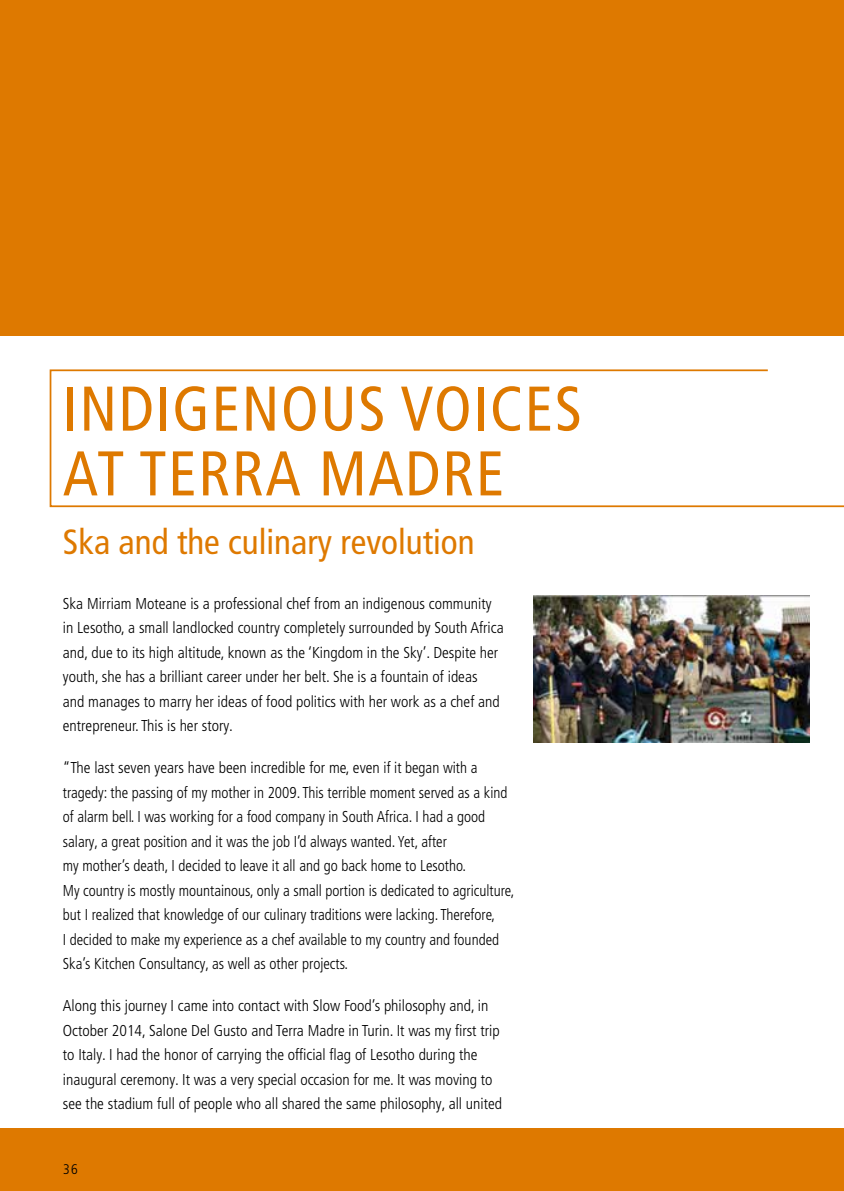
<style>
.page{position:relative;width:844px;height:1191px;background:#fff}
.page>*{position:absolute;margin:0;border:0;box-sizing:border-box;transform-origin:0 0}
.t1{font:condensed 63px/64.8px "Frutiger";letter-spacing:.03em;color:#de7900}
.t2{font:condensed 35px "Frutiger";color:#de7900}
.t3{font:300 condensed 15.75px/24.5px "Frutiger LT Pro";color:#000}
.t4{font:300 condensed 14px "Frutiger";color:#000}
</style>
<div class="page">
<div style="left:0;top:0;width:843px;height:336px;background:#de7900"></div>
<div style="left:0;top:1128px;width:843px;height:63px;background:#de7900"></div>
<svg style="left:49px;top:369px;width:794px;height:139px"></svg>
<img style="left:533px;top:595px;width:276px;height:147px">
<h1 class="t1" style="left:63px;top:377px;width:520px">INDIGENOUS VOICES<br>AT TERRA MADRE</h1>
<h2 class="t2" style="left:63px;top:521px;width:413px">Ska and the culinary revolution</h2>
<p class="t3" style="left:63px;top:591px;width:442px">Ska Mirriam Moteane is a professional chef from an indigenous community in Lesotho, a small landlocked country completely surrounded by South Africa and, due to its high altitude, known as the ‘Kingdom in the Sky’. Despite her youth, she has a brilliant career under her belt. She is a fountain of ideas<br>and manages to marry her ideas of food politics with her work as a chef and entrepreneur. This is her story.</p>
<p class="t3" style="left:63px;top:755px;width:453px">“The last seven years have been incredible for me, even if it began with a tragedy: the passing of my mother in 2009. This terrible moment served as a kind of alarm bell. I was working for a food company in South Africa. I had a good salary, a great position and it was the job I’d always wanted. Yet, after<br>my mother’s death, I decided to leave it all and go back home to Lesotho.<br>My country is mostly mountainous, only a small portion is dedicated to agriculture, but I realized that knowledge of our culinary traditions were lacking. Therefore,<br>I decided to make my experience as a chef available to my country and founded Ska’s Kitchen Consultancy, as well as other projects.</p>
<p class="t3" style="left:63px;top:993px;width:440px">Along this journey I came into contact with Slow Food’s philosophy and, in October 2014, Salone Del Gusto and Terra Madre in Turin. It was my first trip to Italy. I had the honor of carrying the official flag of Lesotho during the inaugural ceremony. It was a very special occasion for me. It was moving to see the stadium full of people who all shared the same philosophy, all united</p>
<p class="t4" style="left:63px;top:1161px;width:16px">36</p>
</div>
